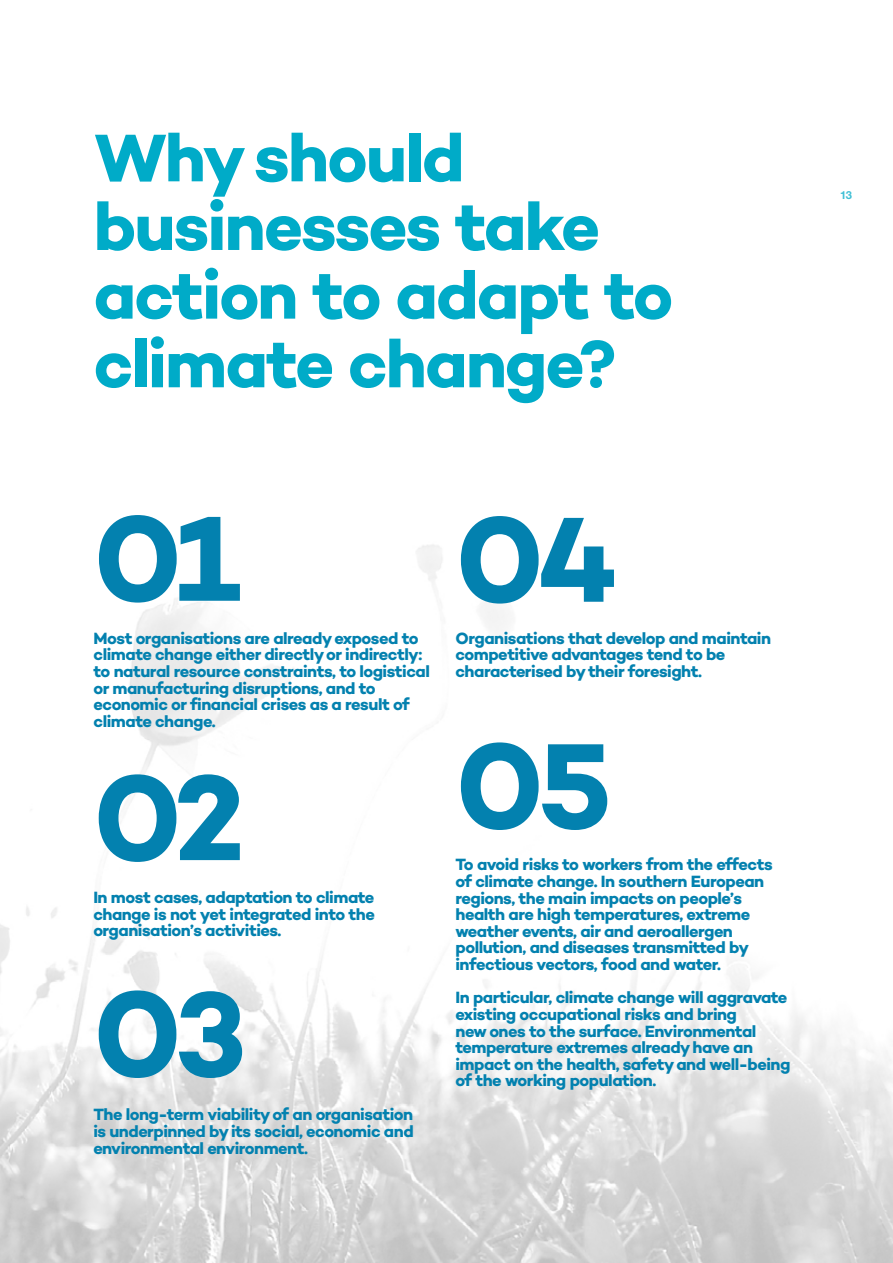
<style>
.page{position:relative;width:893px;height:1263px;background:#fff}
.page>*{position:absolute;margin:0;border:0;box-sizing:border-box;transform-origin:0 0}
.t1{font:700 123.3px/226.4px "Campton";letter-spacing:-.055em;color:#0381af}
.t2{font:700 68.55px/68.7px "Campton";letter-spacing:-.03em;color:#00abc8}
.t3{font:700 16.65px/16.6px "Campton";letter-spacing:-.03em;color:#0381af}
.t4{font:700 11.1px "Helvetica Neue LT Std";color:#00abc8}
</style>
<div class="page">
<img style="left:0;top:545px;width:893px;height:718px">
<h2 class="t2" style="left:94px;top:123px;width:373px">Why should</h2>
<h2 class="t2" style="left:94px;top:191px;width:581px">businesses take action to adapt to climate change?</h2>
<h1 class="t1" style="left:94px;top:444px;width:148px">01</h1>
<p class="t3" style="left:94px;top:629px;width:338px">Most organisations are already exposed to climate change either directly or indirectly: to natural resource constraints, to logistical or manufacturing disruptions, and to economic or financial crises as a result of climate change.</p>
<h1 class="t1" style="left:93px;top:703px;width:153px">02</h1>
<p class="t3" style="left:93px;top:889px;width:283px;text-align:justify">In most cases, adaptation to climate change is not yet integrated into the organisation’s activities.</p>
<h1 class="t1" style="left:93px;top:919px;width:154px">03</h1>
<p class="t3" style="left:93px;top:1106px;width:322px;text-align:justify">The long-term viability of an organisation is underpinned by its social, economic and environmental environment.</p>
<h1 class="t1" style="left:455px;top:445px;width:164px">04<br>05</h1>
<p class="t3" style="left:455px;top:630px;width:317px">Organisations that develop and maintain competitive advantages tend to be characterised by their foresight.</p>
<p class="t3" style="left:455px;top:856px;width:319px">To avoid risks to workers from the effects of climate change. In southern European regions, the main impacts on people’s health are high temperatures, extreme weather events, air and aeroallergen pollution, and diseases transmitted by infectious vectors, food and water.</p>
<p class="t3" style="left:455px;top:989px;width:336px">In particular, climate change will aggravate existing occupational risks and bring<br>new ones to the surface. Environmental temperature extremes already have an impact on the health, safety and well-being of the working population.</p>
<p class="t4" style="left:840px;top:188px;width:13px">13</p>
</div>
